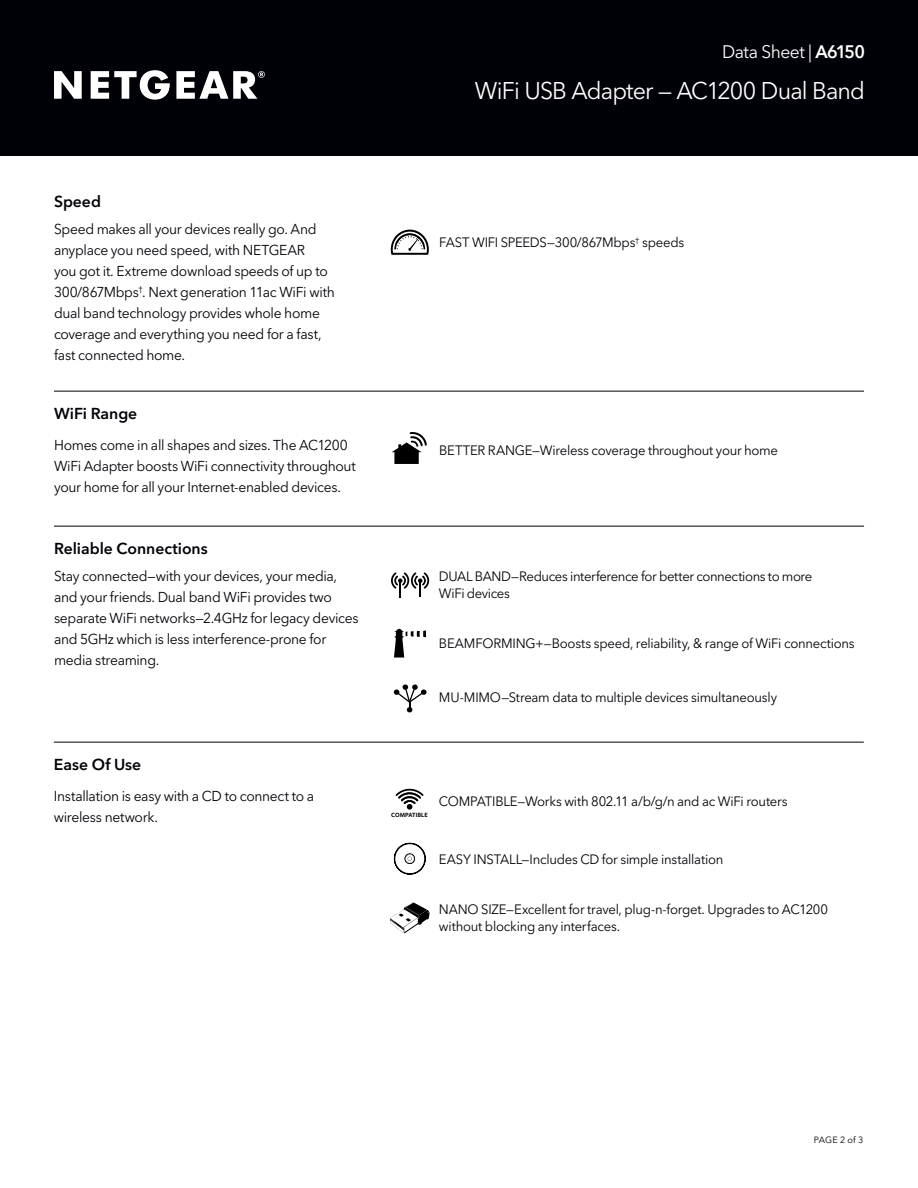
<style>
.page{position:relative;width:918px;height:1188px;background:#fff}
.page>*{position:absolute;margin:0;border:0;box-sizing:border-box;transform-origin:0 0}
.t1{font:24px "Avenir Next LT Pro";letter-spacing:-.04em;color:#fff}
.t2{font:18px "Avenir Next LT Pro";letter-spacing:-.03em;color:#fff}
.t3{font:600 15.75px "Avenir Next LT Pro";color:#000007}
.t4{font:14.25px/21px "Avenir Next LT Pro";letter-spacing:-.025em;color:#000007}
.t5{font:13.5px/17.2px "Avenir Next LT Pro";letter-spacing:-.02em;color:#000007}
.t6{font:9px "Avenir Next LT Pro";letter-spacing:.015em;color:#000}
.t7{font:700 6.3px "Foundry Sterling";color:#000}
.s1{font-weight:600}
</style>
<div class="page">
<div style="left:0;top:0;width:918px;height:156px;background:#000007"></div>
<svg style="left:54px;top:70px;width:211px;height:30px"></svg>
<svg style="left:391px;top:230px;width:38px;height:25px"></svg>
<hr style="left:54px;top:391px;width:810px;height:1px;background:#000007">
<svg style="left:392px;top:432px;width:35px;height:32px"></svg>
<hr style="left:54px;top:526px;width:810px;height:1px;background:#000007">
<svg style="left:394px;top:629px;width:32px;height:29px"></svg>
<svg style="left:394px;top:684px;width:33px;height:28px"></svg>
<svg style="left:391px;top:573px;width:38px;height:24px"></svg>
<hr style="left:54px;top:742px;width:810px;height:1px;background:#000007">
<svg style="left:393px;top:842px;width:33px;height:33px"></svg>
<svg style="left:390px;top:903px;width:40px;height:30px"></svg>
<svg style="left:396px;top:789px;width:27px;height:21px"></svg>
<p class="t2" style="left:722px;top:41px;width:144px">Data Sheet | <span class="s1">A6150</span></p>
<p class="t3" style="left:54px;top:192px;width:48px">Speed</p>
<p class="t4" style="left:54px;top:219px;width:282px">Speed makes all your devices really go. And anyplace you need speed, with NETGEAR<br>you got it. Extreme download speeds of up to 300/867Mbps<sup>†</sup>. Next generation 11ac WiFi with dual band technology provides whole home coverage and everything you need for a fast, fast connected home.</p>
<h1 class="t1" style="left:475px;top:76px;width:392px">WiFi USB Adapter — AC1200 Dual Band</h1>
<p class="t5" style="left:439px;top:234px;width:247px">FAST WIFI SPEEDS—300/867Mbps<sup>†</sup> speeds</p>
<p class="t3" style="left:54px;top:403px;width:85px">WiFi Range</p>
<p class="t4" style="left:54px;top:435px;width:295px">Homes come in all shapes and sizes. The AC1200</p>
<p class="t5" style="left:439px;top:441px;width:340px">BETTER RANGE—Wireless coverage throughout your home</p>
<p class="t4" style="left:54px;top:456px;width:303px">WiFi Adapter boosts WiFi connectivity throughout your home for all your Internet-enabled devices.</p>
<p class="t3" style="left:54px;top:538px;width:155px">Reliable Connections</p>
<p class="t4" style="left:54px;top:565px;width:306px">Stay connected—with your devices, your media, and your friends. Dual band WiFi provides two separate WiFi networks—2.4GHz for legacy devices and 5GHz which is less interference-prone for media streaming.</p>
<p class="t3" style="left:54px;top:754px;width:89px">Ease Of Use</p>
<p class="t4" style="left:54px;top:786px;width:262px">Installation is easy with a CD to connect to a wireless network.</p>
<p class="t5" style="left:439px;top:567px;width:375px">DUAL BAND—Reduces interference for better connections to more<br>WiFi devices</p>
<p class="t5" style="left:439px;top:635px;width:417px">BEAMFORMING+—Boosts speed, reliability, &amp; range of WiFi connections</p>
<p class="t5" style="left:439px;top:689px;width:340px">MU-MIMO—Stream data to multiple devices simultaneously</p>
<p class="t7" style="left:391px;top:812px;width:38px">COMPATIBLE</p>
<p class="t5" style="left:439px;top:792px;width:350px">COMPATIBLE—Works with 802.11 a/b/g/n and ac WiFi routers</p>
<p class="t5" style="left:439px;top:851px;width:286px">EASY INSTALL—Includes CD for simple installation</p>
<p class="t5" style="left:439px;top:900px;width:391px">NANO SIZE—Excellent for travel, plug-n-forget. Upgrades to AC1200 without blocking any interfaces.</p>
<p class="t6" style="left:814px;top:1134px;width:51px">PAGE 2 of 3</p>
</div>
